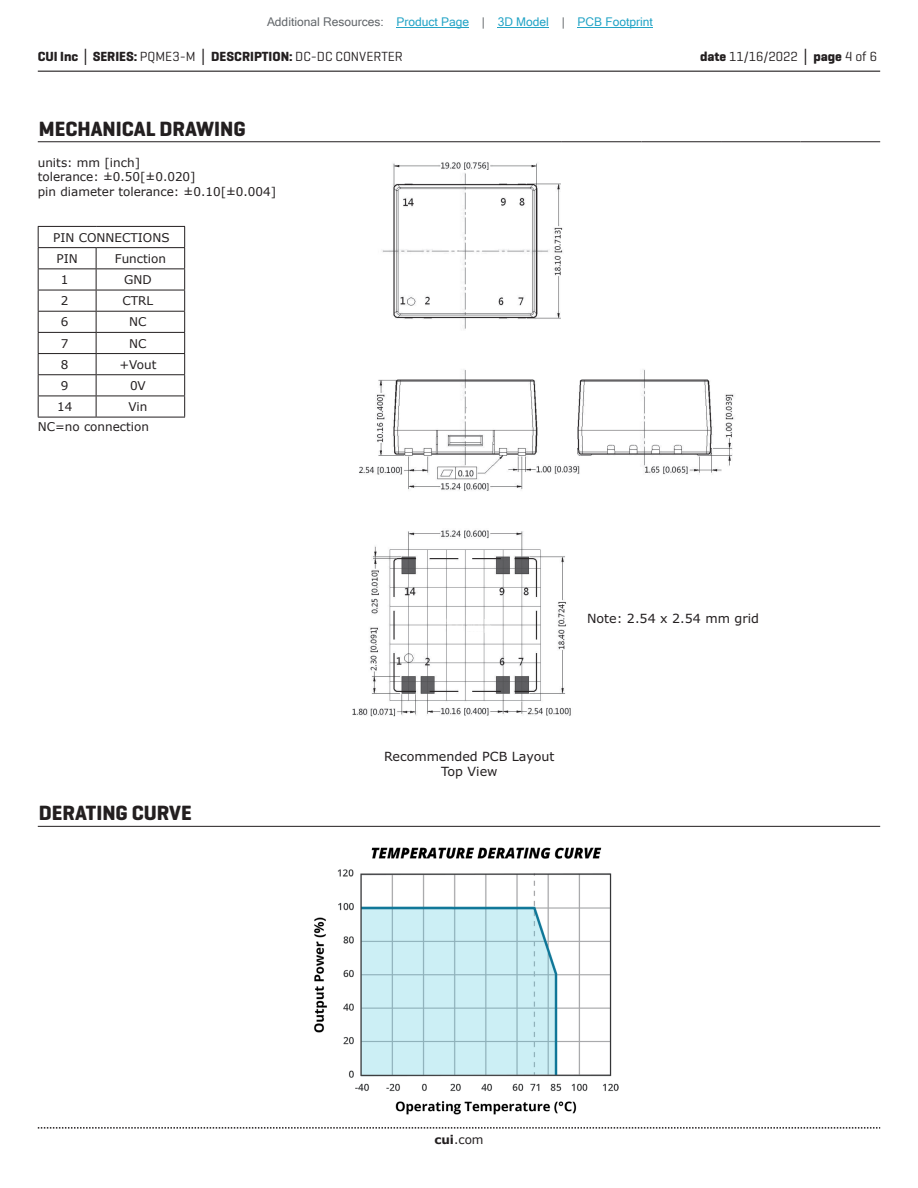
<style>
.page{position:relative;width:918px;height:1188px;background:#fff}
.page>*{position:absolute;margin:0;border:0;box-sizing:border-box;transform-origin:0 0}
.t1{font:700 21px "Geogrotesque";color:#231f20}
.t2{font:700 13.5px "Geogrotesque";color:#231f20}
.t3{font:13.5px "Geogrotesque";color:#231f20}
.t4{font:12.6px/15.1px "Verdana";color:#231f20;text-align:center}
.t5{font:12px/14.4px "Verdana";color:#231f20}
.t6{font:12px "Microsoft Sans Serif";color:#23a4c6}
.s1{color:#63676b}
.s2{font-family:"Verdana"}
.s3{font-weight:400}
.s4{font-weight:700}
.s5{font-family:"Verdana";font-weight:700}
</style>
<div class="page">
<hr style="left:38px;top:71px;width:842px;height:1px;background:#231f20">
<svg style="left:38px;top:1127px;width:842px;height:2px"></svg>
<img style="left:352px;top:162px;width:382px;height:555px">
<hr style="left:38px;top:226px;width:58px;height:1px;background:#231f20">
<hr style="left:96px;top:226px;width:89px;height:1px;background:#231f20">
<hr style="left:38px;top:247px;width:58px;height:1px;background:#231f20">
<hr style="left:96px;top:247px;width:89px;height:1px;background:#231f20">
<hr style="left:38px;top:268px;width:58px;height:1px;background:#231f20">
<hr style="left:96px;top:268px;width:89px;height:1px;background:#231f20">
<hr style="left:38px;top:290px;width:58px;height:1px;background:#231f20">
<hr style="left:96px;top:290px;width:89px;height:1px;background:#231f20">
<hr style="left:38px;top:311px;width:58px;height:1px;background:#231f20">
<hr style="left:96px;top:311px;width:89px;height:1px;background:#231f20">
<hr style="left:38px;top:332px;width:58px;height:1px;background:#231f20">
<hr style="left:96px;top:332px;width:89px;height:1px;background:#231f20">
<hr style="left:38px;top:353px;width:58px;height:1px;background:#231f20">
<hr style="left:96px;top:353px;width:89px;height:1px;background:#231f20">
<hr style="left:38px;top:374px;width:58px;height:1px;background:#231f20">
<hr style="left:96px;top:374px;width:89px;height:1px;background:#231f20">
<hr style="left:38px;top:396px;width:58px;height:1px;background:#231f20">
<hr style="left:96px;top:396px;width:89px;height:1px;background:#231f20">
<hr style="left:38px;top:417px;width:58px;height:1px;background:#231f20">
<hr style="left:96px;top:417px;width:89px;height:1px;background:#231f20">
<svg style="left:38px;top:227px;width:1px;height:190px"></svg>
<svg style="left:96px;top:248px;width:1px;height:169px"></svg>
<svg style="left:184px;top:227px;width:1px;height:190px"></svg>
<hr style="left:38px;top:141px;width:524px;height:1px;background:#231f20">
<hr style="left:562px;top:141px;width:79px;height:1px;background:#231f20">
<hr style="left:641px;top:141px;width:80px;height:1px;background:#231f20">
<hr style="left:721px;top:141px;width:80px;height:1px;background:#231f20">
<hr style="left:801px;top:141px;width:79px;height:1px;background:#231f20">
<hr style="left:38px;top:826px;width:842px;height:1px;background:#231f20">
<img style="left:314px;top:847px;width:305px;height:267px">
<hr style="left:397px;top:27px;width:72px;height:1px;background:#23a4c6">
<hr style="left:498px;top:27px;width:51px;height:1px;background:#23a4c6">
<hr style="left:578px;top:27px;width:75px;height:1px;background:#23a4c6">
<p class="t6" style="left:267px;top:15px;width:387px"><span class="s1">Additional Resources:</span> Product Page <span class="s1">|</span> 3D Model <span class="s1">|</span> PCB Footprint</p>
<p class="t2" style="left:38px;top:48px;width:367px">CUI Inc <span class="s2">│</span> SERIES: <span class="s3">PQME3-M</span> <span class="s2">│</span> DESCRIPTION: <span class="s3">DC-DC CONVERTER</span></p>
<p class="t3" style="left:700px;top:48px;width:179px"><span class="s4">date</span> 11/16/2022 <span class="s5">│</span> <span class="s4">page</span> 4 of 6</p>
<h1 class="t1" style="left:39px;top:116px;width:208px">MECHANICAL DRAWING</h1>
<p class="t5" style="left:38px;top:155px;width:240px">units: mm [inch]<br>tolerance: ±0.50[±0.020]<br>pin diameter tolerance: ±0.10[±0.004]</p>
<p class="t5" style="left:53px;top:226px;width:118px;line-height:21.3px">PIN CONNECTIONS<br>PIN</p>
<p class="t5" style="left:115px;top:251px;width:53px">Function</p>
<p class="t5" style="left:61px;top:272px;width:9px">1</p>
<p class="t5" style="left:124px;top:272px;width:29px">GND</p>
<p class="t5" style="left:61px;top:294px;width:9px">2</p>
<p class="t5" style="left:123px;top:294px;width:32px">CTRL</p>
<p class="t5" style="left:61px;top:315px;width:9px">6</p>
<p class="t5" style="left:129px;top:315px;width:19px">NC</p>
<p class="t5" style="left:61px;top:336px;width:9px">7</p>
<p class="t5" style="left:129px;top:336px;width:19px">NC</p>
<p class="t5" style="left:61px;top:357px;width:9px">8</p>
<p class="t5" style="left:119px;top:357px;width:39px">+Vout</p>
<p class="t5" style="left:61px;top:378px;width:9px">9</p>
<p class="t5" style="left:130px;top:378px;width:17px">0V</p>
<p class="t5" style="left:57px;top:399px;width:17px">14</p>
<p class="t5" style="left:128px;top:399px;width:21px">Vin</p>
<p class="t5" style="left:38px;top:420px;width:113px">NC=no connection</p>
<h1 class="t1" style="left:39px;top:800px;width:154px">DERATING CURVE</h1>
<p class="t4" style="left:587px;top:611px;width:174px">Note: 2.54 x 2.54 mm grid</p>
<p class="t4" style="left:384px;top:748px;width:172px">Recommended PCB Layout<br>Top View</p>
<p class="t5" style="left:434px;top:1132px;width:51px"><span class="s4">cui</span>.com</p>
</div>
